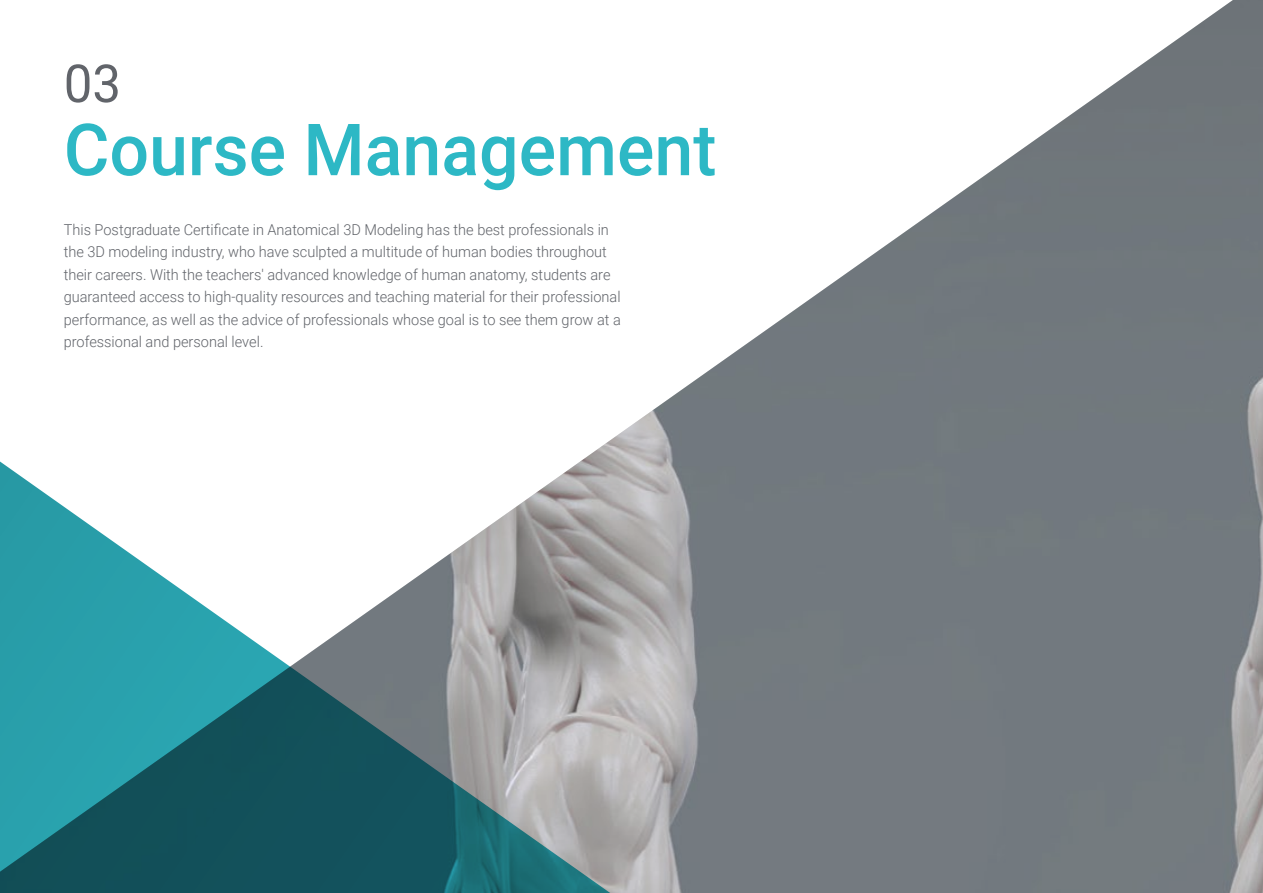
<style>
.page{position:relative;width:1263px;height:893px;background:#fff}
.page>*{position:absolute;margin:0;border:0;box-sizing:border-box;transform-origin:0 0}
.t1{font:500 72px "Roboto";color:#2db8c5}
.t2{font:52.5px "Roboto";color:#61646a}
.t3{font:300 15px/22.5px "Roboto";color:#61646a}
</style>
<div class="page">
<img style="left:602px;top:0;width:661px;height:893px">
<svg style="left:0;top:446px;width:640px;height:447px"></svg>
<h2 class="t2" style="left:64px;top:47px;width:59px">03</h2>
<h1 class="t1" style="left:64px;top:99px;width:654px">Course Management</h1>
<p class="t3" style="left:64px;top:217px;width:559px">This Postgraduate Certificate in Anatomical 3D Modeling has the best professionals in the 3D modeling industry, who have sculpted a multitude of human bodies throughout their careers. With the teachers' advanced knowledge of human anatomy, students are guaranteed access to high-quality resources and teaching material for their professional performance, as well as the advice of professionals whose goal is to see them grow at a professional and personal level.</p>
</div>
